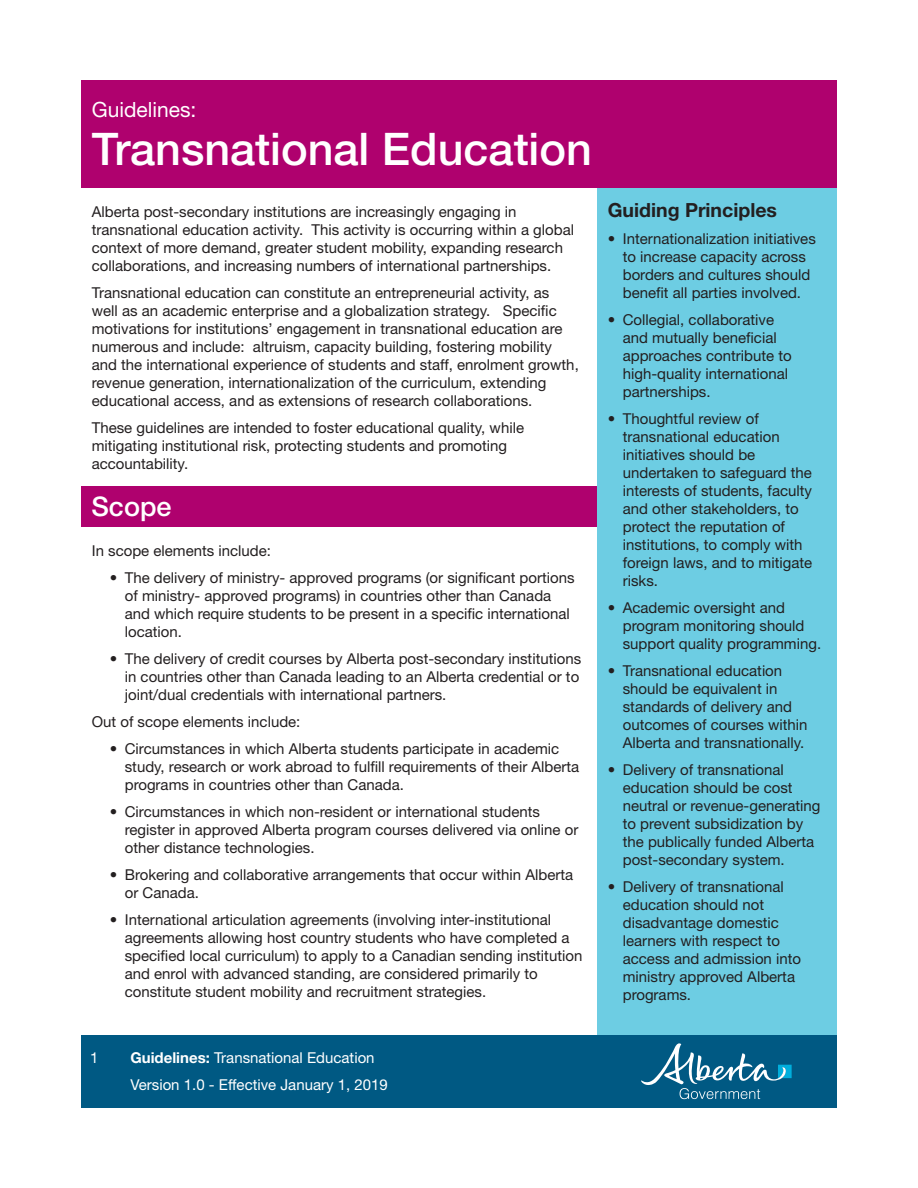
<style>
.page{position:relative;width:918px;height:1188px;background:#fff}
.page>*{position:absolute;margin:0;border:0;box-sizing:border-box;transform-origin:0 0}
.t1{font:500 45px "Helvetica Neue LT Std";color:#fff}
.t2{font:500 27px "Helvetica Neue LT Std";color:#fff}
.t3{font:21px "Helvetica Neue LT Std";color:#fff}
.t4{font:700 19.5px "Helvetica Neue LT Std";color:#231f20}
.t5{font:15px/18px "Helvetica Neue LT Std";color:#231f20}
.t6{font:15px "Helvetica Neue LT Std";color:#fff}
.s1{font-weight:700}
</style>
<div class="page">
<div style="left:597px;top:81px;width:240px;height:955px;background:#6dcde3"></div>
<div style="left:81px;top:1036px;width:756px;height:72px;background:#005983"></div>
<svg style="left:641px;top:1043px;width:151px;height:56px"></svg>
<div style="left:81px;top:80px;width:756px;height:108px;background:#af016e"></div>
<div style="left:81px;top:487px;width:516px;height:40px;background:#af016e"></div>
<p class="t3" style="left:92px;top:97px;width:106px">Guidelines:</p>
<p class="t1" style="left:92px;top:123px;width:502px">Transnational Education</p>
<p class="t5" style="left:92px;top:202px;width:484px">Alberta post-secondary institutions are increasingly engaging in transnational education activity. This activity is occurring within a global context of more demand, greater student mobility, expanding research collaborations, and increasing numbers of international partnerships.</p>
<p class="t5" style="left:92px;top:283px;width:489px">Transnational education can constitute an entrepreneurial activity, as well as an academic enterprise and a globalization strategy. Specific motivations for institutions’ engagement in transnational education are numerous and include: altruism, capacity building, fostering mobility and the international experience of students and staff, enrolment growth, revenue generation, internationalization of the curriculum, extending educational access, and as extensions of research collaborations.</p>
<p class="t5" style="left:92px;top:418px;width:434px">These guidelines are intended to foster educational quality, while mitigating institutional risk, protecting students and promoting accountability.</p>
<p class="t2" style="left:92px;top:491px;width:82px">Scope</p>
<p class="t5" style="left:92px;top:541px;width:181px">In scope elements include:</p>
<p class="t5" style="left:125px;top:568px;width:451px;text-indent:-15px">• The delivery of ministry- approved programs (or significant portions of ministry- approved programs) in countries other than Canada and which require students to be present in a specific international location.</p>
<p class="t5" style="left:125px;top:649px;width:458px;text-indent:-15px">• The delivery of credit courses by Alberta post-secondary institutions in countries other than Canada leading to an Alberta credential or to joint/dual credentials with international partners.</p>
<p class="t5" style="left:92px;top:712px;width:210px">Out of scope elements include:</p>
<p class="t5" style="left:125px;top:739px;width:456px;text-indent:-15px">• Circumstances in which Alberta students participate in academic study, research or work abroad to fulfill requirements of their Alberta programs in countries other than Canada.</p>
<p class="t5" style="left:125px;top:802px;width:455px;text-indent:-15px">• Circumstances in which non-resident or international students register in approved Alberta program courses delivered via online or other distance technologies.</p>
<p class="t5" style="left:125px;top:865px;width:450px;text-indent:-15px">• Brokering and collaborative arrangements that occur within Alberta or Canada.</p>
<p class="t5" style="left:125px;top:910px;width:459px;text-indent:-15px">• International articulation agreements (involving inter-institutional agreements allowing host country students who have completed a specified local curriculum) to apply to a Canadian sending institution and enrol with advanced standing, are considered primarily to constitute student mobility and recruitment strategies.</p>
<p class="t4" style="left:608px;top:198px;width:171px">Guiding Principles</p>
<p class="t5" style="left:623px;top:229px;width:195px;text-indent:-15px">• Internationalization initiatives to increase capacity across borders and cultures should benefit all parties involved.</p>
<p class="t5" style="left:623px;top:310px;width:170px;text-indent:-15px">• Collegial, collaborative and mutually beneficial approaches contribute to high-quality international partnerships.</p>
<p class="t5" style="left:623px;top:409px;width:191px;text-indent:-15px">• Thoughtful review of transnational education initiatives should be undertaken to safeguard the interests of students, faculty and other stakeholders, to protect the reputation of institutions, to comply with foreign laws, and to mitigate risks.</p>
<p class="t5" style="left:623px;top:598px;width:200px;text-indent:-15px">• Academic oversight and program monitoring should support quality programming.</p>
<p class="t5" style="left:623px;top:661px;width:186px;text-indent:-15px">• Transnational education should be equivalent in standards of delivery and outcomes of courses within<br>Alberta and transnationally.</p>
<p class="t5" style="left:623px;top:760px;width:199px;text-indent:-15px">• Delivery of transnational education should be cost neutral or revenue-generating to prevent subsidization by the publically funded Alberta post-secondary system.</p>
<p class="t5" style="left:623px;top:877px;width:180px;text-indent:-15px">• Delivery of transnational education should not disadvantage domestic learners with respect to access and admission into ministry approved Alberta programs.</p>
<p class="t6" style="left:90px;top:1049px;width:10px">1</p>
<p class="t6" style="left:130px;top:1049px;width:246px"><span class="s1">Guidelines:</span> Transnational Education</p>
<p class="t6" style="left:130px;top:1076px;width:259px">Version 1.0 - Effective January 1, 2019</p>
</div>
